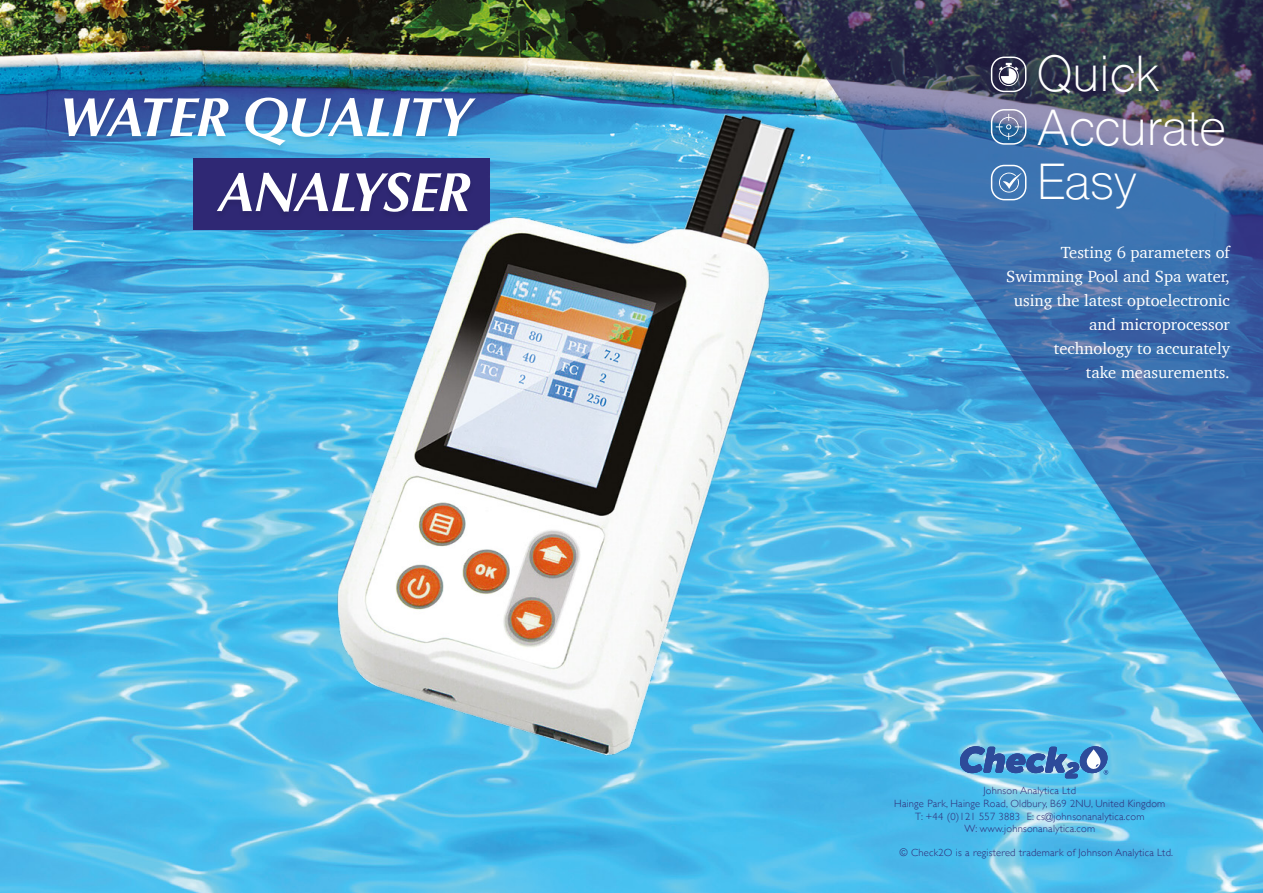
<style>
.page{position:relative;width:1263px;height:893px;background:#fff}
.page>*{position:absolute;margin:0;border:0;box-sizing:border-box;transform-origin:0 0}
.t1{font:italic 700 55.5px/75px "Optima";letter-spacing:-.025em;color:#fff;text-align:right}
.t2{font:48px/54px "Shree Dev 0714";color:#fff}
.t3{font:16.5px/24px "Charter";color:#fff;text-align:right}
.t4{font:300 10.5px/12.6px "Gill Sans";letter-spacing:.02em;color:#2f2874;text-align:center}
</style>
<div class="page">
<img style="left:0;top:0;width:1263px;height:893px">
<div style="left:193px;top:159px;width:297px;height:71px;background:#2f2874"></div>
<div style="left:60px;top:98px;width:420px;height:122px;background:#000;opacity:.1"></div>
<svg style="left:960px;top:746px;width:148px;height:32px"></svg>
<svg style="left:765px;top:0;width:498px;height:733px"></svg>
<svg style="left:999px;top:63px;width:20px;height:23px"></svg>
<div style="left:991px;top:57px;width:35px;height:35px;border:2px solid #fff;border-radius:13px"></div>
<svg style="left:996px;top:114px;width:26px;height:26px"></svg>
<div style="left:991px;top:109px;width:35px;height:36px;border:2px solid #fff;border-radius:13px"></div>
<svg style="left:999px;top:173px;width:22px;height:20px"></svg>
<div style="left:991px;top:165px;width:35px;height:35px;border:2px solid #fff;border-radius:13px"></div>
<img style="left:312px;top:86px;width:510px;height:695px">
<h1 class="t1" style="left:59px;top:80px;width:414px">WATER QUALITY<br>ANALYSER</h1>
<h2 class="t2" style="left:1037px;top:52px;width:190px">Quick<br>Accurate<br>Easy</h2>
<h3 class="t3" style="left:1006px;top:240px;width:225px">Testing 6 parameters of<br>Swimming Pool and Spa water, using the latest optoelectronic and microprocessor technology to accurately<br>take measurements.</h3>
<p class="t4" style="left:894px;top:784px;width:273px">Johnson Analytica Ltd<br>Hainge Park, Hainge Road, Oldbury, B69 2NU, United Kingdom T: +44 (0)121 557 3883 E: cs@johnsonanalytica.com<br>W: www.johnsonanalytica.com</p>
<p class="t4" style="left:899px;top:846px;width:275px">© Check2O is a registered trademark of Johnson Analytica Ltd.</p>
</div>
